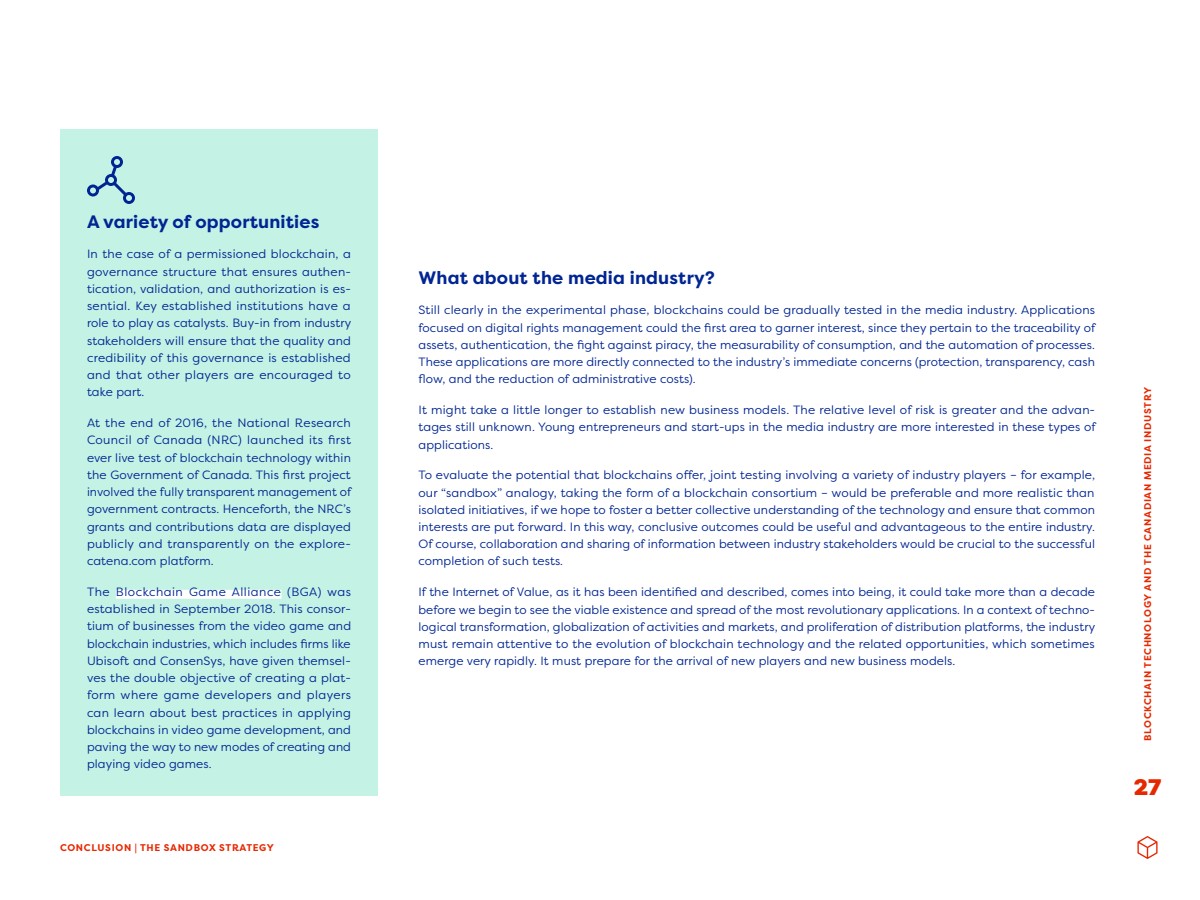
<style>
.page{position:relative;width:1200px;height:900px;background:#fff}
.page>*{position:absolute;margin:0;border:0;box-sizing:border-box;transform-origin:0 0}
.t1{font:900 22.5px "Filson Pro";color:#e62800}
.t2{font:700 18px "Filson Pro";letter-spacing:.01em;color:#002593}
.t3{font:12px/17.2px "Filson Pro";letter-spacing:.01em;color:#002593;text-align:justify}
.t4{font:700 9.75px "Filson Pro";letter-spacing:.07em;color:#e62800}
</style>
<div class="page">
<svg style="left:1137px;top:836px;width:21px;height:23px"></svg>
<div style="left:60px;top:129px;width:318px;height:666px;background:#c4f2e4"></div>
<div style="left:116px;top:590px;width:166px;height:9px;background:#fff"></div>
<svg style="left:87px;top:156px;width:48px;height:48px"></svg>
<h2 class="t2" style="left:87px;top:210px;width:234px">A variety of opportunities</h2>
<p class="t3" style="left:87px;top:245px;width:266px">In the case of a permissioned blockchain, a governance structure that ensures authen&shy;tication, validation, and authorization is es&shy;sential. Key established institutions have a role to play as catalysts. Buy-in from industry stakeholders will ensure that the quality and credibility of this governance is established and that other players are encouraged to take part.</p>
<p class="t3" style="left:87px;top:414px;width:266px">At the end of 2016, the National Research Council of Canada (NRC) launched its first ever live test of blockchain technology within the Government of Canada. This first project involved the fully transparent management of government contracts. Henceforth, the NRC’s grants and contributions data are displayed publicly and transparently on the explore&shy;catena.com platform.</p>
<p class="t3" style="left:87px;top:583px;width:266px">The Blockchain Game Alliance (BGA) was established in September 2018. This consor&shy;tium of businesses from the video game and blockchain industries, which includes firms like Ubisoft and ConsenSys, have given themsel&shy;ves the double objective of creating a plat&shy;form where game developers and players can learn about best practices in applying blockchains in video game development, and paving the way to new modes of creating and playing video games.</p>
<p class="t4" style="left:60px;top:842px;width:215px">CONCLUSION | THE SANDBOX STRATEGY</p>
<h2 class="t2" style="left:418px;top:266px;width:298px">What about the media industry?</h2>
<p class="t3" style="left:418px;top:301px;width:678px">Still clearly in the experimental phase, blockchains could be gradually tested in the media industry. Applications focused on digital rights management could the first area to garner interest, since they pertain to the traceability of assets, authentication, the fight against piracy, the measurability of consumption, and the automation of processes.<br>These applications are more directly connected to the industry’s immediate concerns (protection, transparency, cash flow, and the reduction of administrative costs).</p>
<p class="t3" style="left:418px;top:401px;width:679px">It might take a little longer to establish new business models. The relative level of risk is greater and the advan&shy;tages still unknown. Young entrepreneurs and start-ups in the media industry are more interested in these types of applications.</p>
<p class="t3" style="left:418px;top:466px;width:678px">To evaluate the potential that blockchains offer, joint testing involving a variety of industry players – for example, our “sandbox” analogy, taking the form of a blockchain consortium – would be preferable and more realistic than isolated initiatives, if we hope to foster a better collective understanding of the technology and ensure that common interests are put forward. In this way, conclusive outcomes could be useful and advantageous to the entire industry.<br>Of course, collaboration and sharing of information between industry stakeholders would be crucial to the successful completion of such tests.</p>
<p class="t3" style="left:418px;top:583px;width:678px">If the Internet of Value, as it has been identified and described, comes into being, it could take more than a decade before we begin to see the viable existence and spread of the most revolutionary applications. In a context of techno&shy;logical transformation, globalization of activities and markets, and proliferation of distribution platforms, the industry must remain attentive to the evolution of blockchain technology and the related opportunities, which sometimes emerge very rapidly. It must prepare for the arrival of new players and new business models.</p>
<p class="t4" style="left:1142px;top:741px;width:355px;rotate:-90deg">BLOCKCHAIN TECHNOLOGY AND THE CANADIAN MEDIA INDUSTRY</p>
<h1 class="t1" style="left:1134px;top:773px;width:29px">27</h1>
</div>
